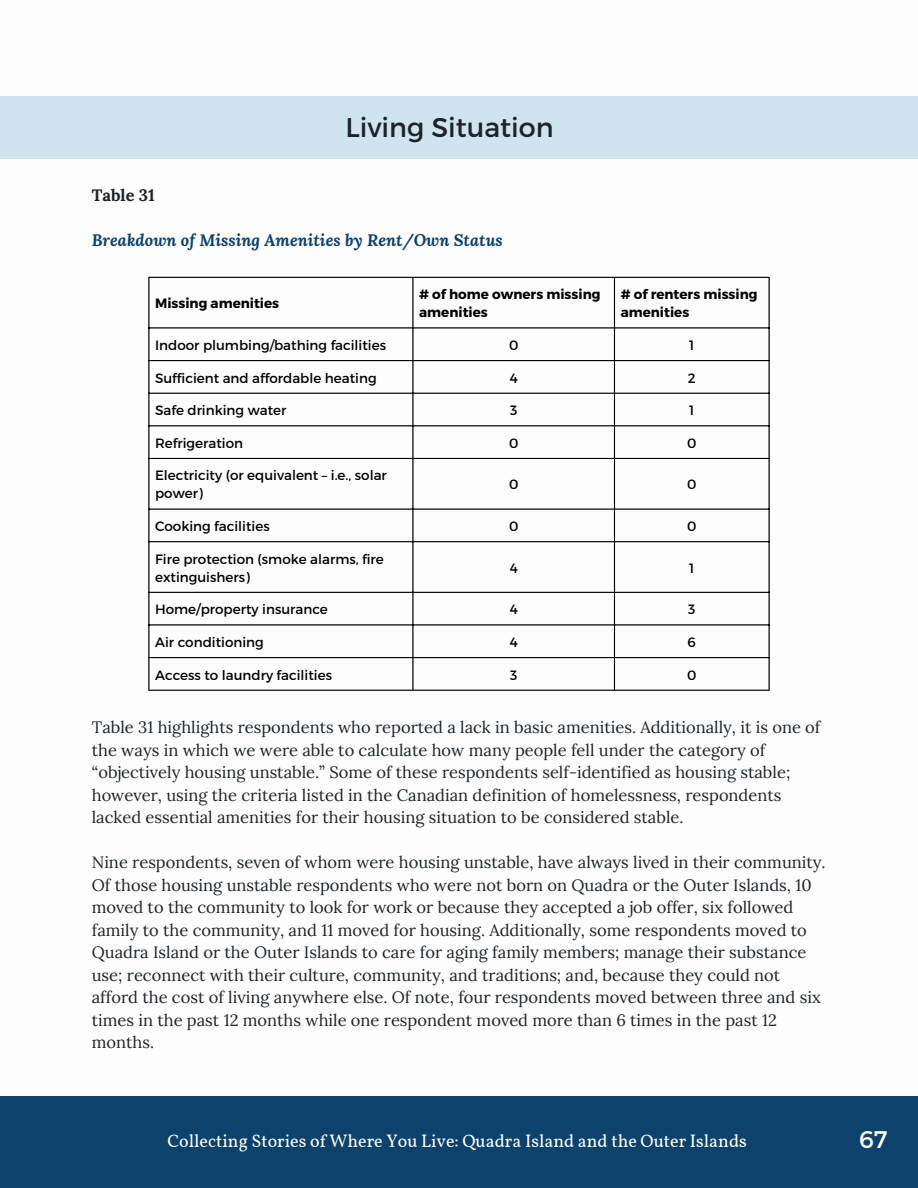
<style>
.page{position:relative;width:918px;height:1188px;background:#fff}
.page>*{position:absolute;margin:0;border:0;box-sizing:border-box;transform-origin:0 0}
.t1{font:27px "Montserrat";color:#1c242a}
.t2{font:24px "Montserrat";color:#fff}
.t3{font:18px "Vollkorn";color:#fff}
.t4{font:16.5px/22.5px "Lora";color:#1c242a}
.t5{font:italic 700 16.5px "Lora";color:#0c426c}
.t6{font:700 16.5px "Lora";color:#1c242a}
.t7{font:13.5px/18px "Montserrat";color:#000}
.t8{font:700 13.5px/18px "Montserrat";color:#000}
</style>
<div class="page">
<div style="left:0;top:1096px;width:917px;height:92px;background:#0c426c"></div>
<div style="left:0;top:96px;width:918px;height:63px;background:#d0e3f0"></div>
<hr style="left:148px;top:278px;width:1px;height:412px;background:#000">
<hr style="left:412px;top:278px;width:2px;height:412px;background:#000">
<hr style="left:614px;top:278px;width:1px;height:412px;background:#000">
<hr style="left:769px;top:278px;width:1px;height:412px;background:#000">
<hr style="left:148px;top:277px;width:622px;height:1px;background:#000">
<hr style="left:148px;top:327px;width:622px;height:2px;background:#000">
<hr style="left:148px;top:360px;width:622px;height:1px;background:#000">
<hr style="left:148px;top:393px;width:622px;height:1px;background:#000">
<hr style="left:148px;top:425px;width:622px;height:1px;background:#000">
<hr style="left:148px;top:458px;width:622px;height:1px;background:#000">
<hr style="left:148px;top:509px;width:622px;height:1px;background:#000">
<hr style="left:148px;top:541px;width:622px;height:1px;background:#000">
<hr style="left:148px;top:592px;width:622px;height:1px;background:#000">
<hr style="left:148px;top:624px;width:622px;height:2px;background:#000">
<hr style="left:148px;top:657px;width:622px;height:1px;background:#000">
<hr style="left:148px;top:690px;width:622px;height:1px;background:#000">
<h1 class="t1" style="left:345px;top:109px;width:210px">Living Situation</h1>
<p class="t6" style="left:92px;top:184px;width:65px">Table 31</p>
<p class="t5" style="left:92px;top:229px;width:413px">Breakdown of Missing Amenities by Rent/Own Status</p>
<p class="t8" style="left:155px;top:294px;width:126px">Missing amenities</p>
<p class="t8" style="left:419px;top:285px;width:183px"># of home owners missing amenities</p>
<p class="t8" style="left:621px;top:285px;width:138px"># of renters missing amenities</p>
<p class="t7" style="left:155px;top:335px;width:232px">Indoor plumbing/bathing facilities</p>
<p class="t7" style="left:509px;top:335px;width:11px">0</p>
<p class="t7" style="left:689px;top:335px;width:7px">1</p>
<p class="t7" style="left:155px;top:368px;width:223px">Sufficient and affordable heating</p>
<p class="t7" style="left:510px;top:368px;width:10px">4</p>
<p class="t7" style="left:688px;top:368px;width:9px">2</p>
<p class="t7" style="left:155px;top:401px;width:133px">Safe drinking water</p>
<p class="t7" style="left:510px;top:401px;width:9px">3</p>
<p class="t7" style="left:689px;top:401px;width:7px">1</p>
<p class="t7" style="left:155px;top:433px;width:90px">Refrigeration</p>
<p class="t7" style="left:509px;top:433px;width:11px">0</p>
<p class="t7" style="left:687px;top:433px;width:11px">0</p>
<p class="t7" style="left:155px;top:466px;width:233px">Electricity (or equivalent – i.e., solar power)</p>
<p class="t7" style="left:509px;top:475px;width:11px">0</p>
<p class="t7" style="left:687px;top:475px;width:11px">0</p>
<p class="t7" style="left:155px;top:517px;width:116px">Cooking facilities</p>
<p class="t7" style="left:509px;top:517px;width:11px">0</p>
<p class="t7" style="left:687px;top:517px;width:11px">0</p>
<p class="t7" style="left:155px;top:549px;width:230px">Fire protection (smoke alarms, fire extinguishers)</p>
<p class="t7" style="left:510px;top:558px;width:10px">4</p>
<p class="t7" style="left:689px;top:558px;width:7px">1</p>
<p class="t7" style="left:155px;top:600px;width:174px">Home/property insurance</p>
<p class="t7" style="left:510px;top:600px;width:10px">4</p>
<p class="t7" style="left:688px;top:600px;width:9px">3</p>
<p class="t7" style="left:155px;top:632px;width:110px">Air conditioning</p>
<p class="t7" style="left:510px;top:632px;width:10px">4</p>
<p class="t7" style="left:688px;top:632px;width:10px">6</p>
<p class="t7" style="left:155px;top:665px;width:178px">Access to laundry facilities</p>
<p class="t7" style="left:510px;top:665px;width:9px">3</p>
<p class="t7" style="left:687px;top:665px;width:11px">0</p>
<p class="t4" style="left:92px;top:716px;width:730px">Table 31 highlights respondents who reported a lack in basic amenities. Additionally, it is one of the ways in which we were able to calculate how many people fell under the category of “objectively housing unstable.” Some of these respondents self-identified as housing stable; however, using the criteria listed in the Canadian definition of homelessness, respondents lacked essential amenities for their housing situation to be considered stable.</p>
<p class="t4" style="left:92px;top:851px;width:735px">Nine respondents, seven of whom were housing unstable, have always lived in their community.<br>Of those housing unstable respondents who were not born on Quadra or the Outer Islands, 10 moved to the community to look for work or because they accepted a job offer, six followed family to the community, and 11 moved for housing. Additionally, some respondents moved to Quadra Island or the Outer Islands to care for aging family members; manage their substance use; reconnect with their culture, community, and traditions; and, because they could not afford the cost of living anywhere else. Of note, four respondents moved between three and six times in the past 12 months while one respondent moved more than 6 times in the past 12 months.</p>
<p class="t3" style="left:168px;top:1129px;width:581px">Collecting Stories of Where You Live: Quadra Island and the Outer Islands</p>
<h2 class="t2" style="left:859px;top:1124px;width:30px">67</h2>
</div>
